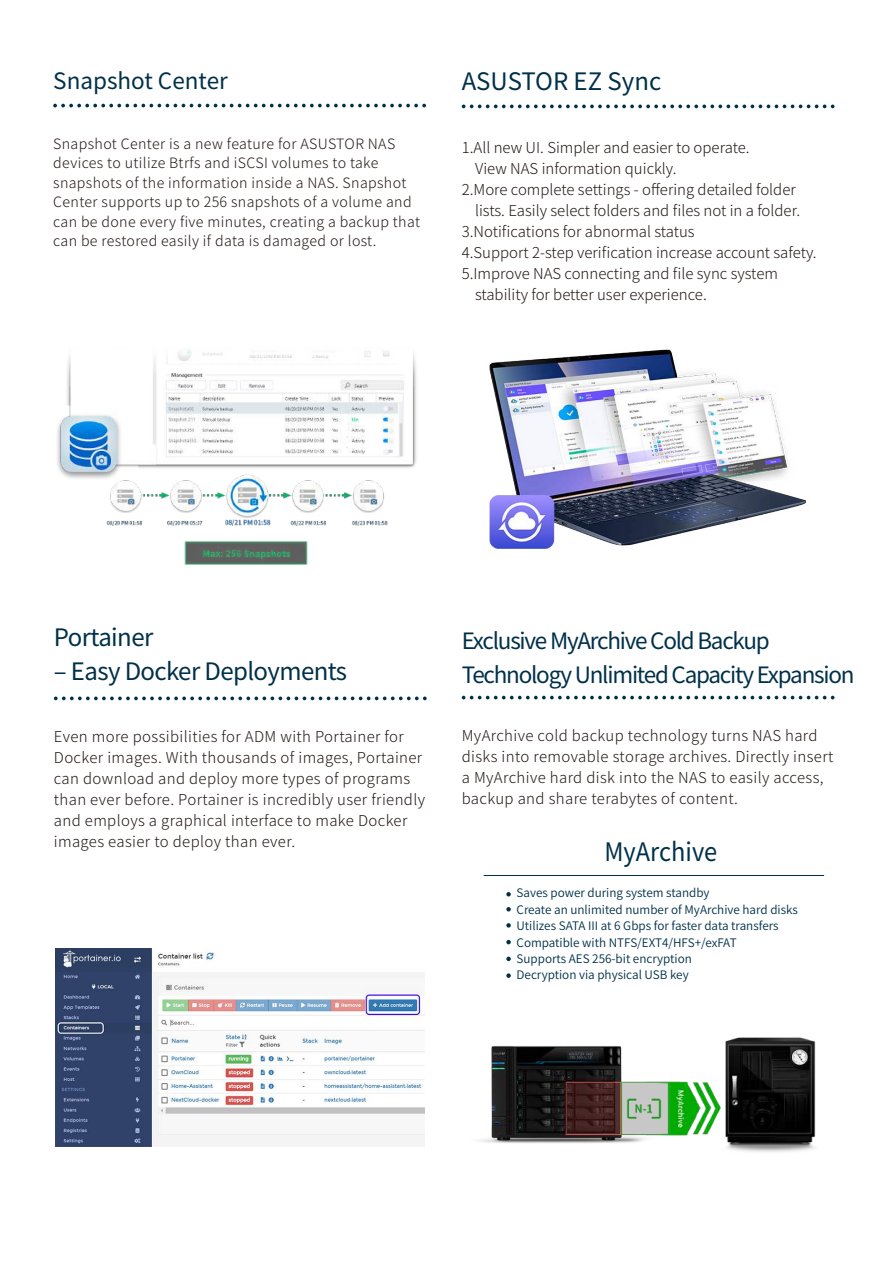
<style>
.page{position:relative;width:893px;height:1263px;background:#fff}
.page>*{position:absolute;margin:0;border:0;box-sizing:border-box;transform-origin:0 0}
.t1{font:25.35px "Noto Sans CJ Ktc";color:#003049;scale:.93 1}
.t2{font:24px/33.6px "Noto Sans CJ Ktc";letter-spacing:-.025em;color:#003049}
.t3{font:24px "Noto Sans CJ Ktc";color:#003049}
.t4{font:22.5px/33.6px "Noto Sans CJ Ktc";letter-spacing:-.055em;color:#003049}
.t5{font:22.5px "Noto Sans CJ Ktc";color:#003049}
.t6{font:300 15px/21px "Noto Sans CJ Ktc";letter-spacing:.015em;color:#231815}
.t7{font:300 14.25px/19.5px "Noto Sans CJ Ktc";letter-spacing:.025em;color:#231815}
.t8{font:600 11.7px/16.5px "Noto Sans CJ Ktc";color:#003049}
</style>
<div class="page">
<svg style="left:54px;top:696px;width:373px;height:4px"></svg>
<img style="left:55px;top:948px;width:370px;height:199px">
<hr style="left:484px;top:875px;width:340px;height:1px;background:#003049">
<svg style="left:506px;top:892px;width:5px;height:4px"></svg>
<svg style="left:506px;top:907px;width:5px;height:4px"></svg>
<svg style="left:506px;top:923px;width:5px;height:5px"></svg>
<svg style="left:506px;top:940px;width:5px;height:4px"></svg>
<svg style="left:506px;top:957px;width:5px;height:4px"></svg>
<svg style="left:506px;top:973px;width:5px;height:5px"></svg>
<img style="left:478px;top:1037px;width:338px;height:115px">
<svg style="left:462px;top:696px;width:372px;height:3px"></svg>
<svg style="left:53px;top:104px;width:373px;height:3px"></svg>
<img style="left:57px;top:349px;width:360px;height:216px">
<svg style="left:462px;top:105px;width:372px;height:3px"></svg>
<img style="left:489px;top:349px;width:317px;height:200px">
<h3 class="t5" style="left:53px;top:68px;width:176px">Snapshot Center</h3>
<p class="t7" style="left:53px;top:134px;width:368px">Snapshot Center is a new feature for ASUSTOR NAS devices to utilize Btrfs and iSCSI volumes to take snapshots of the information inside a NAS. Snapshot Center supports up to 256 snapshots of a volume and can be done every five minutes, creating a backup that can be restored easily if data is damaged or lost.</p>
<h2 class="t3" style="left:462px;top:68px;width:201px">ASUSTOR EZ Sync</h2>
<p class="t6" style="left:462px;top:138px;width:289px">1.All new UI. Simpler and easier to operate.</p>
<p class="t6" style="left:475px;top:159px;width:203px">View NAS information quickly.</p>
<p class="t6" style="left:462px;top:180px;width:336px">2.More complete settings - offering detailed folder</p>
<p class="t6" style="left:475px;top:201px;width:327px">lists. Easily select folders and files not in a folder.</p>
<p class="t6" style="left:462px;top:222px;width:234px">3.Notifications for abnormal status</p>
<p class="t6" style="left:462px;top:243px;width:356px">4.Support 2-step verification increase account safety.</p>
<p class="t6" style="left:462px;top:264px;width:318px">5.Improve NAS connecting and file sync system</p>
<p class="t6" style="left:475px;top:285px;width:233px">stability for better user experience.</p>
<h2 class="t2" style="left:54px;top:621px;width:295px">Portainer<br>‒ Easy Docker Deployments</h2>
<p class="t6" style="left:54px;top:727px;width:373px">Even more possibilities for ADM with Portainer for Docker images. With thousands of images, Portainer can download and deploy more types of programs than ever before. Portainer is incredibly user friendly and employs a graphical interface to make Docker images easier to deploy than ever.</p>
<h3 class="t4" style="left:462px;top:625px;width:394px">Exclusive MyArchive Cold Backup<br>Technology Unlimited Capacity Expansion</h3>
<p class="t6" style="left:462px;top:726px;width:373px">MyArchive cold backup technology turns NAS hard disks into removable storage archives. Directly insert a MyArchive hard disk into the NAS to easily access, backup and share terabytes of content.</p>
<h1 class="t1" style="left:604px;top:837px;width:123px">MyArchive</h1>
<p class="t8" style="left:517px;top:885px;width:283px">Saves power during system standby<br>Create an unlimited number of MyArchive hard disks Utilizes SATA III at 6 Gbps for faster data transfers Compatible with NTFS/EXT4/HFS+/exFAT<br>Supports AES 256-bit encryption<br>Decryption via physical USB key</p>
</div>
